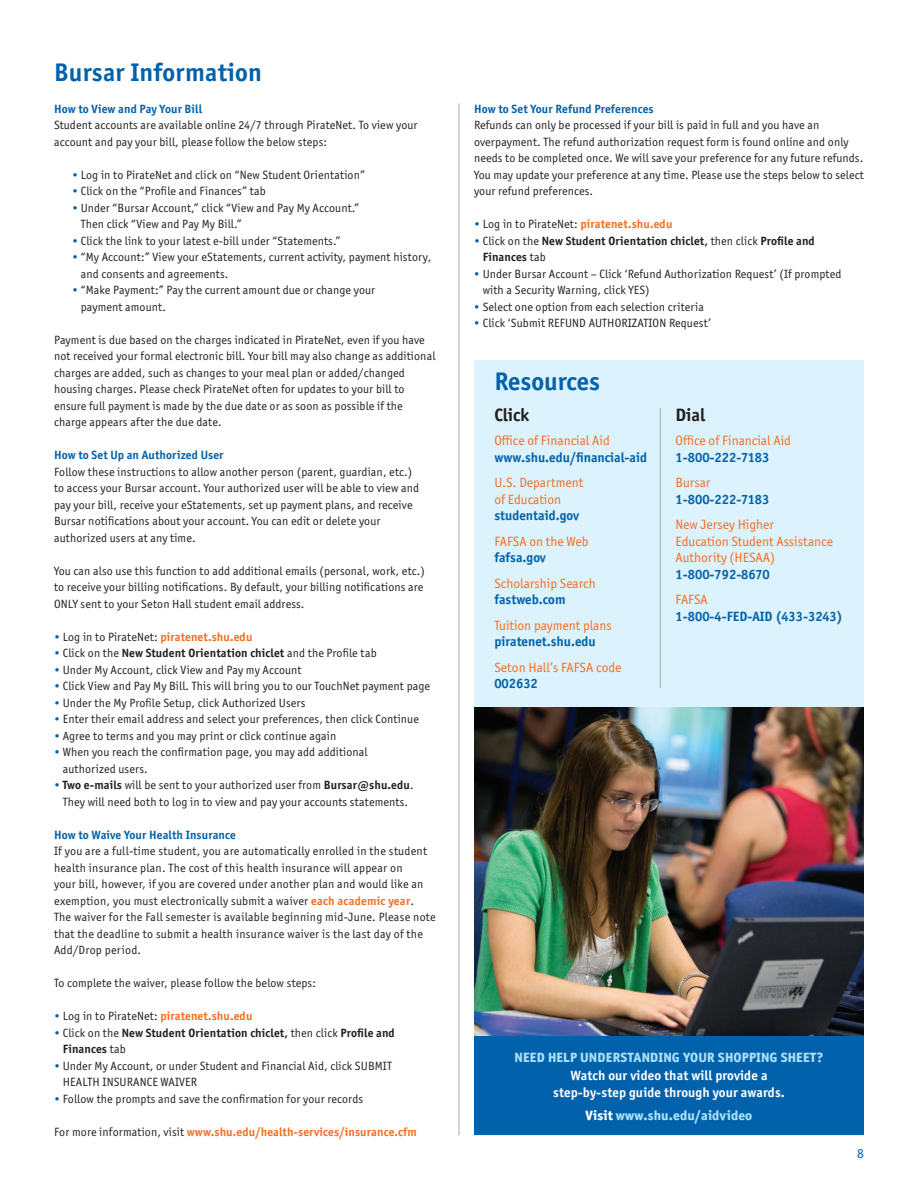
<style>
.page{position:relative;width:918px;height:1188px;background:#fff}
.page>*{position:absolute;margin:0;border:0;box-sizing:border-box;transform-origin:0 0}
.t1{font:700 25.5px "Officina Sans ITC Std";letter-spacing:.01em;color:#0161aa}
.t2{font:700 18px "Officina Sans ITC Std";color:#231f20}
.t3{font:13.5px/16.5px "Officina Sans ITC Std";color:#f36e21}
.t4{font:700 13.5px "Officina Sans ITC Std";color:#0161aa}
.t5{font:800 13.5px "Officina Sans ITC Std";letter-spacing:.01em;color:#aae0f9}
.t6{font:700 13.5px/16.5px "Officina Sans ITC Std";letter-spacing:.01em;color:#fff;text-align:center}
.t7{font:13.5px "Officina Sans ITC Std";color:#0161aa}
.t8{font:12px/16.5px "Officina Sans ITC Std";letter-spacing:.01em;color:#231f20}
.t9{font:700 12px/16.5px "Officina Sans ITC Std";letter-spacing:.01em;color:#231f20}
.t10{font:700 12px "Officina Sans ITC Std";letter-spacing:.01em;color:#0161aa}
.t11{font:700 12px "Officina Sans ITC Std";letter-spacing:.01em;color:#f36e21}
.s1{color:#0161aa}
.s2{font-weight:700;color:#f36e21}
.s3{font-weight:400;color:#0161aa}
.s4{font-weight:400}
.s5{font-weight:700}
.s6{font-weight:400;color:#231f20}
.s7{color:#fff}
</style>
<div class="page">
<hr style="left:459px;top:104px;width:1px;height:1032px;background:#a8a9ad">
<div style="left:474px;top:360px;width:390px;height:776px;background:#dcf2fc"></div>
<img style="left:474px;top:708px;width:390px;height:328px">
<div style="left:474px;top:1036px;width:390px;height:100px;background:#0161aa"></div>
<hr style="left:660px;top:408px;width:1px;height:280px;background:#a8a9ad">
<h1 class="t1" style="left:54px;top:57px;width:209px">Bursar Information</h1>
<p class="t10" style="left:54px;top:101px;width:150px">How to View and Pay Your Bill</p>
<p class="t8" style="left:54px;top:117px;width:365px">Student accounts are available online 24/7 through PirateNet. To view your account and pay your bill, please follow the below steps:</p>
<p class="t8" style="left:72px;top:166px;width:295px"><span class="s1">•</span> Log in to PirateNet and click on “New Student Orientation”</p>
<p class="t8" style="left:72px;top:183px;width:195px"><span class="s1">•</span> Click on the “Profile and Finances” tab</p>
<p class="t8" style="left:81px;top:199px;width:280px;text-indent:-9px"><span class="s1">•</span> Under “Bursar Account,” click “View and Pay My Account.”<br>Then click “View and Pay My Bill.”</p>
<p class="t8" style="left:72px;top:232px;width:270px"><span class="s1">•</span> Click the link to your latest e-bill under “Statements.”</p>
<p class="t8" style="left:81px;top:249px;width:352px;text-indent:-9px"><span class="s1">•</span> “My Account:” View your eStatements, current activity, payment history, and consents and agreements.</p>
<p class="t8" style="left:81px;top:282px;width:296px;text-indent:-9px"><span class="s1">•</span> “Make Payment:” Pay the current amount due or change your payment amount.</p>
<p class="t8" style="left:54px;top:331px;width:383px">Payment is due based on the charges indicated in PirateNet, even if you have not received your formal electronic bill. Your bill may also change as additional charges are added, such as changes to your meal plan or added/changed housing charges. Please check PirateNet often for updates to your bill to ensure full payment is made by the due date or as soon as possible if the charge appears after the due date.</p>
<p class="t10" style="left:54px;top:447px;width:171px">How to Set Up an Authorized User</p>
<p class="t8" style="left:54px;top:463px;width:367px">Follow these instructions to allow another person (parent, guardian, etc.) to access your Bursar account. Your authorized user will be able to view and pay your bill, receive your eStatements, set up payment plans, and receive Bursar notifications about your account. You can edit or delete your authorized users at any time.</p>
<p class="t8" style="left:54px;top:562px;width:372px;text-align:justify">You can also use this function to add additional emails (personal, work, etc.) to receive your billing notifications. By default, your billing notifications are ONLY sent to your Seton Hall student email address.</p>
<p class="t8" style="left:54px;top:628px;width:200px"><span class="s1">•</span> Log in to PirateNet: <span class="s2">piratenet.shu.edu</span></p>
<p class="t9" style="left:54px;top:645px;width:324px"><span class="s3">•</span> <span class="s4">Click on the</span> New Student Orientation chiclet <span class="s4">and the Profile tab</span></p>
<p class="t8" style="left:54px;top:661px;width:249px"><span class="s1">•</span> Under My Account, click View and Pay my Account</p>
<p class="t8" style="left:54px;top:678px;width:378px"><span class="s1">•</span> Click View and Pay My Bill. This will bring you to our TouchNet payment page</p>
<p class="t8" style="left:54px;top:694px;width:253px"><span class="s1">•</span> Under the My Profile Setup, click Authorized Users</p>
<p class="t8" style="left:54px;top:711px;width:366px"><span class="s1">•</span> Enter their email address and select your preferences, then click Continue</p>
<p class="t8" style="left:54px;top:727px;width:284px"><span class="s1">•</span> Agree to terms and you may print or click continue again</p>
<p class="t8" style="left:63px;top:744px;width:307px;text-indent:-9px"><span class="s1">•</span> When you reach the confirmation page, you may add additional authorized users.</p>
<p class="t8" style="left:54px;top:777px;width:361px;text-align:center"><span class="s1">•</span> <span class="s5">Two e-mails</span> will be sent to your authorized user from <span class="s5">Bursar@shu.edu</span>.<br>They will need both to log in to view and pay your accounts statements.</p>
<p class="t10" style="left:54px;top:827px;width:183px">How to Waive Your Health Insurance</p>
<p class="t8" style="left:54px;top:843px;width:383px">If you are a full-time student, you are automatically enrolled in the student health insurance plan. The cost of this health insurance will appear on<br>your bill, however, if you are covered under another plan and would like an exemption, you must electronically submit a waiver <span class="s2">each academic year</span>.<br>The waiver for the Fall semester is available beginning mid-June. Please note that the deadline to submit a health insurance waiver is the last day of the Add/Drop period.</p>
<p class="t8" style="left:54px;top:975px;width:263px">To complete the waiver, please follow the below steps:</p>
<p class="t8" style="left:54px;top:1008px;width:200px"><span class="s1">•</span> Log in to PirateNet: <span class="s2">piratenet.shu.edu</span></p>
<p class="t9" style="left:63px;top:1024px;width:334px;text-indent:-9px"><span class="s3">•</span> <span class="s4">Click on the</span> New Student Orientation chiclet, <span class="s4">then click</span> Profile and<br>Finances <span class="s4">tab</span></p>
<p class="t8" style="left:63px;top:1057px;width:331px;text-indent:-9px"><span class="s1">•</span> Under My Account, or under Student and Financial Aid, click SUBMIT<br>HEALTH INSURANCE WAIVER</p>
<p class="t8" style="left:54px;top:1090px;width:311px"><span class="s1">•</span> Follow the prompts and save the confirmation for your records</p>
<p class="t11" style="left:54px;top:1124px;width:364px"><span class="s6">For more information, visit</span> www.shu.edu/health-services/insurance.cfm</p>
<p class="t10" style="left:474px;top:101px;width:181px">How to Set Your Refund Preferences</p>
<p class="t8" style="left:474px;top:117px;width:391px">Refunds can only be processed if your bill is paid in full and you have an overpayment. The refund authorization request form is found online and only needs to be completed once. We will save your preference for any future refunds.<br>You may update your preference at any time. Please use the steps below to select your refund preferences.</p>
<p class="t8" style="left:474px;top:216px;width:200px"><span class="s1">•</span> Log in to PirateNet: <span class="s2">piratenet.shu.edu</span></p>
<p class="t9" style="left:483px;top:232px;width:334px;text-indent:-9px"><span class="s3">•</span> <span class="s4">Click on the</span> New Student Orientation chiclet, <span class="s4">then click</span> Profile and<br>Finances <span class="s4">tab</span></p>
<p class="t8" style="left:483px;top:265px;width:360px;text-indent:-9px"><span class="s1">•</span> Under Bursar Account – Click ‘Refund Authorization Request’ (If prompted with a Security Warning, click YES)</p>
<p class="t8" style="left:474px;top:298px;width:231px"><span class="s1">•</span> Select one option from each selection criteria</p>
<p class="t8" style="left:474px;top:315px;width:239px"><span class="s1">•</span> Click ‘Submit REFUND AUTHORIZATION Request’</p>
<h1 class="t1" style="left:494px;top:366px;width:107px">Resources</h1>
<h2 class="t2" style="left:494px;top:404px;width:36px">Click</h2>
<p class="t3" style="left:494px;top:432px;width:117px">Office of Financial Aid</p>
<p class="t4" style="left:494px;top:449px;width:154px">www.shu.edu/financial-aid</p>
<p class="t3" style="left:494px;top:474px;width:90px">U.S. Department of Education</p>
<p class="t4" style="left:494px;top:507px;width:86px">studentaid.gov</p>
<p class="t3" style="left:494px;top:533px;width:96px">FAFSA on the Web</p>
<p class="t4" style="left:494px;top:549px;width:53px">fafsa.gov</p>
<p class="t3" style="left:494px;top:575px;width:103px">Scholarship Search</p>
<p class="t4" style="left:494px;top:591px;width:73px">fastweb.com</p>
<p class="t3" style="left:494px;top:617px;width:119px">Tuition payment plans</p>
<p class="t4" style="left:494px;top:633px;width:103px">piratenet.shu.edu</p>
<p class="t3" style="left:494px;top:659px;width:129px">Seton Hall’s FAFSA code</p>
<p class="t4" style="left:494px;top:675px;width:45px">002632</p>
<h2 class="t2" style="left:676px;top:404px;width:31px">Dial</h2>
<p class="t3" style="left:676px;top:432px;width:117px">Office of Financial Aid</p>
<p class="t4" style="left:676px;top:449px;width:95px">1-800-222-7183</p>
<p class="t3" style="left:676px;top:474px;width:36px">Bursar</p>
<p class="t4" style="left:676px;top:491px;width:95px">1-800-222-7183</p>
<p class="t3" style="left:676px;top:516px;width:159px">New Jersey Higher<br>Education Student Assistance<br>Authority (HESAA)</p>
<p class="t4" style="left:676px;top:566px;width:96px">1-800-792-8670</p>
<p class="t3" style="left:676px;top:591px;width:34px">FAFSA</p>
<p class="t4" style="left:676px;top:608px;width:169px">1-800-4-FED-AID (433-3243)</p>
<p class="t5" style="left:515px;top:1049px;width:310px">NEED HELP UNDERSTANDING YOUR SHOPPING SHEET?</p>
<p class="t6" style="left:553px;top:1067px;width:233px">Watch our video that will provide a step-by-step guide through your awards.</p>
<p class="t5" style="left:586px;top:1107px;width:168px"><span class="s7">Visit</span> www.shu.edu/aidvideo</p>
<p class="t7" style="left:857px;top:1146px;width:8px">8</p>
</div>
